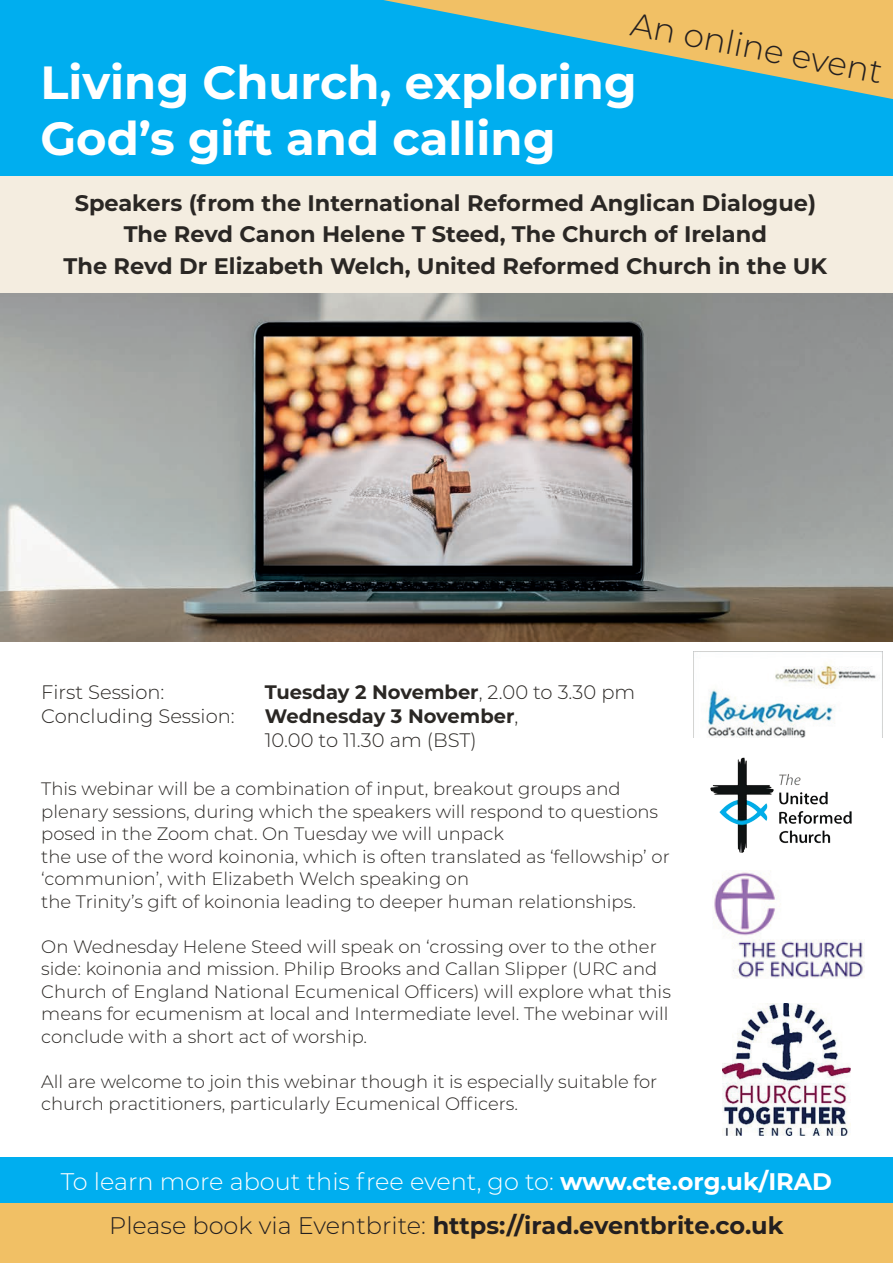
<style>
.page{position:relative;width:893px;height:1263px;background:#fff}
.page>*{position:absolute;margin:0;border:0;box-sizing:border-box;transform-origin:0 0}
.t1{font:700 46.5px/55.5px "Montserrat";color:#fff}
.t2{font:300 33px "Montserrat";color:#231f20}
.t3{font:300 24px/43.5px "Montserrat";color:#fff;text-align:center}
.t4{font:700 22.5px/31.5px "Montserrat";color:#2a2724;text-align:center}
.t5{font:300 19.5px/24px "Montserrat";color:#2a2724}
.t6{font:700 19.5px "Montserrat";color:#2a2724}
.t7{font:300 18px/22.5px "Montserrat";color:#2a2724}
.s1{font-weight:300}
.s2{font-weight:700}
.s3{color:#231f20}
.s4{font-weight:700;color:#231f20}
</style>
<div class="page">
<div style="left:0;top:142px;width:893px;height:182px;background:#f4ede0"></div>
<img style="left:0;top:293px;width:893px;height:348px">
<div style="left:0;top:0;width:893px;height:175px;background:#00aeef"></div>
<div style="left:0;top:1157px;width:893px;height:106px;background:#00aeef"></div>
<svg style="left:383px;top:0;width:510px;height:99px"></svg>
<div style="left:0;top:1203px;width:893px;height:60px;background:#f1c065"></div>
<img style="left:693px;top:651px;width:190px;height:86px">
<img style="left:714px;top:872px;width:151px;height:107px">
<img style="left:722px;top:1003px;width:128px;height:133px">
<img style="left:710px;top:757px;width:142px;height:96px">
<h2 class="t2" style="left:635px;top:1px;width:257px;rotate:11deg">An online event</h2>
<h1 class="t1" style="left:40px;top:53px;width:598px">Living Church, exploring<br>God’s gift and calling</h1>
<p class="t4" style="left:63px;top:186px;width:765px">Speakers (from the International Reformed Anglican Dialogue)<br>The Revd Canon Helene T Steed, The Church of Ireland<br>The Revd Dr Elizabeth Welch, United Reformed Church in the UK</p>
<p class="t5" style="left:41px;top:680px;width:125px">First Session:</p>
<p class="t6" style="left:265px;top:678px;width:372px">Tuesday 2 November<span class="s1">, 2.00 to 3.30 pm</span></p>
<p class="t5" style="left:41px;top:704px;width:195px">Concluding Session:</p>
<p class="t5" style="left:265px;top:704px;width:255px"><span class="s2">Wednesday 3 November</span>,<br>10.00 to 11.30 am (BST)</p>
<p class="t7" style="left:41px;top:777px;width:630px">This webinar will be a combination of input, breakout groups and plenary sessions, during which the speakers will respond to questions posed in the Zoom chat. On Tuesday we will unpack<br>the use of the word koinonia, which is often translated as ‘fellowship’ or ‘communion’, with Elizabeth Welch speaking on<br>the Trinity’s gift of koinonia leading to deeper human relationships.</p>
<p class="t7" style="left:41px;top:934px;width:631px">On Wednesday Helene Steed will speak on ‘crossing over to the other side: koinonia and mission. Philip Brooks and Callan Slipper (URC and Church of England National Ecumenical Officers) will explore what this means for ecumenism at local and Intermediate level. The webinar will conclude with a short act of worship.</p>
<p class="t7" style="left:41px;top:1069px;width:618px">All are welcome to join this webinar though it is especially suitable for church practitioners, particularly Ecumenical Officers.</p>
<h3 class="t3" style="left:61px;top:1159px;width:773px">To learn more about this free event, go to: <span class="s2">www.cte.org.uk/IRAD<br></span><span class="s3">Please book via Eventbrite:</span> <span class="s4">https://irad.eventbrite.co.uk</span></h3>
</div>
